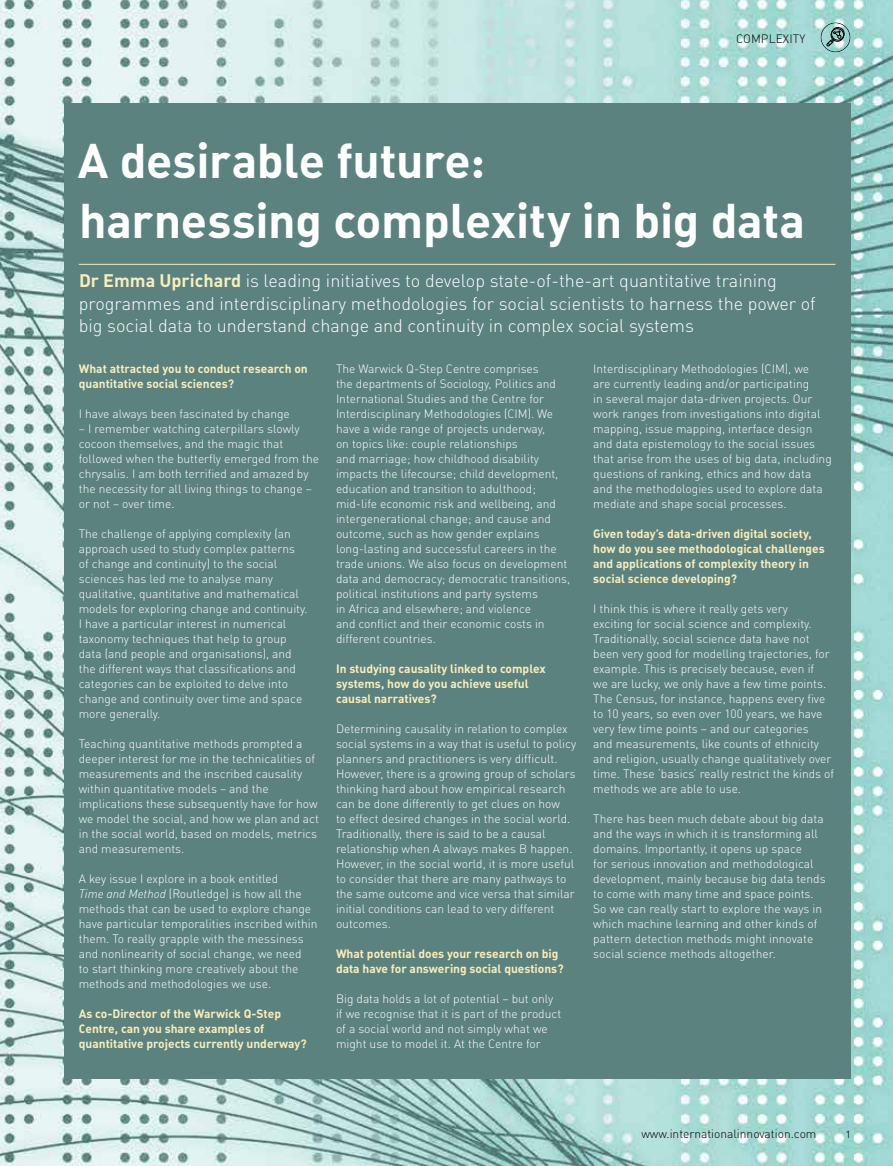
<style>
.page{position:relative;width:893px;height:1166px;background:#fff}
.page>*{position:absolute;margin:0;border:0;box-sizing:border-box;transform-origin:0 0}
.t1{font:700 48px/60px "DIN Pro";letter-spacing:-.005em;color:#fff}
.t2{font:300 18px/22.5px "DIN Pro";color:#fff}
.t3{font:300 12px/15px "DIN Pro";color:#fff}
.t4{font:700 12px/15px "DIN Pro";color:#faedbb}
.t5{font:300 12px "DIN Pro";color:#000}
.s1{font-weight:700;color:#faedbb}
.s2{font-style:italic}
</style>
<div class="page">
<img style="left:0;top:0;width:893px;height:1165px">
<div style="left:64px;top:103px;width:786px;height:975px;background:#5c827f"></div>
<hr style="left:79px;top:264px;width:756px;height:1px;background:#faedbb">
<svg style="left:820px;top:22px;width:30px;height:30px"></svg>
<p class="t5" style="left:736px;top:29px;width:71px">Complexity</p>
<h1 class="t1" style="left:78px;top:124px;width:729px">A desirable future:<br>harnessing complexity in big data</h1>
<p class="t2" style="left:79px;top:268px;width:738px"><span class="s1">Dr Emma Uprichard</span> is leading initiatives to develop state-of-the-art quantitative training programmes and interdisciplinary methodologies for social scientists to harness the power of big social data to understand change and continuity in complex social systems</p>
<p class="t4" style="left:79px;top:359px;width:230px">What attracted you to conduct research on quantitative social sciences?</p>
<p class="t3" style="left:79px;top:405px;width:213px">I have always been fascinated by change</p>
<p class="t3" style="left:79px;top:420px;width:242px">– I remember watching caterpillars slowly cocoon themselves, and the magic that followed when the butterfly emerged from the chrysalis. I am both terrified and amazed by the necessity for all living things to change – or not – over time.</p>
<p class="t3" style="left:79px;top:525px;width:230px">The challenge of applying complexity (an approach used to study complex patterns of change and continuity) to the social sciences has led me to analyse many qualitative, quantitative and mathematical models for exploring change and continuity.<br>I have a particular interest in numerical taxonomy techniques that help to group data (and people and organisations), and the different ways that classifications and categories can be exploited to delve into change and continuity over time and space more generally.</p>
<p class="t3" style="left:79px;top:735px;width:242px">Teaching quantitative methods prompted a deeper interest for me in the technicalities of measurements and the inscribed causality within quantitative models – and the implications these subsequently have for how we model the social, and how we plan and act in the social world, based on models, metrics and measurements.</p>
<p class="t3" style="left:79px;top:870px;width:240px">A key issue I explore in a book entitled<br><span class="s2">Time and Method</span> (Routledge) is how all the methods that can be used to explore change have particular temporalities inscribed within them. To really grapple with the messiness and nonlinearity of social change, we need<br>to start thinking more creatively about the methods and methodologies we use.</p>
<p class="t4" style="left:79px;top:1004px;width:229px">As co-Director of the Warwick Q-Step<br>Centre, can you share examples of quantitative projects currently underway?</p>
<p class="t3" style="left:336px;top:360px;width:236px">The Warwick Q-Step Centre comprises<br>the departments of Sociology, Politics and International Studies and the Centre for Interdisciplinary Methodologies (CIM). We have a wide range of projects underway,<br>on topics like: couple relationships<br>and marriage; how childhood disability impacts the lifecourse; child development, education and transition to adulthood; mid-life economic risk and wellbeing, and intergenerational change; and cause and outcome, such as how gender explains long-lasting and successful careers in the trade unions. We also focus on development data and democracy; democratic transitions, political institutions and party systems<br>in Africa and elsewhere; and violence<br>and conflict and their economic costs in different countries.</p>
<p class="t4" style="left:336px;top:659px;width:211px">In studying causality linked to complex systems, how do you achieve useful causal narratives?</p>
<p class="t3" style="left:336px;top:720px;width:242px">Determining causality in relation to complex social systems in a way that is useful to policy planners and practitioners is very difficult.<br>However, there is a growing group of scholars thinking hard about how empirical research can be done differently to get clues on how<br>to effect desired changes in the social world.<br>Traditionally, there is said to be a causal relationship when A always makes B happen.<br>However, in the social world, it is more useful to consider that there are many pathways to the same outcome and vice versa that similar initial conditions can lead to very different outcomes.</p>
<p class="t4" style="left:336px;top:944px;width:229px">What potential does your research on big data have for answering social questions?</p>
<p class="t3" style="left:336px;top:990px;width:227px">Big data holds a lot of potential – but only if we recognise that it is part of the product of a social world and not simply what we might use to model it. At the Centre for</p>
<p class="t3" style="left:593px;top:360px;width:240px">Interdisciplinary Methodologies (CIM), we<br>are currently leading and/or participating<br>in several major data-driven projects. Our work ranges from investigations into digital mapping, issue mapping, interface design and data epistemology to the social issues that arise from the uses of big data, including questions of ranking, ethics and how data and the methodologies used to explore data mediate and shape social processes.</p>
<p class="t4" style="left:593px;top:524px;width:233px">Given today’s data-driven digital society, how do you see methodological challenges and applications of complexity theory in social science developing?</p>
<p class="t3" style="left:593px;top:600px;width:242px">I think this is where it really gets very<br>exciting for social science and complexity.<br>Traditionally, social science data have not been very good for modelling trajectories, for example. This is precisely because, even if<br>we are lucky, we only have a few time points.<br>The Census, for instance, happens every five to 10 years, so even over 100 years, we have very few time points – and our categories<br>and measurements, like counts of ethnicity and religion, usually change qualitatively over time. These ‘basics’ really restrict the kinds of methods we are able to use.</p>
<p class="t3" style="left:593px;top:810px;width:234px">There has been much debate about big data and the ways in which it is transforming all domains. Importantly, it opens up space<br>for serious innovation and methodological development, mainly because big data tends to come with many time and space points.<br>So we can really start to explore the ways in which machine learning and other kinds of pattern detection methods might innovate social science methods altogether.</p>
<p class="t5" style="left:641px;top:1124px;width:177px">www.internationalinnovation.com</p>
<p class="t5" style="left:846px;top:1124px;width:6px">1</p>
</div>
